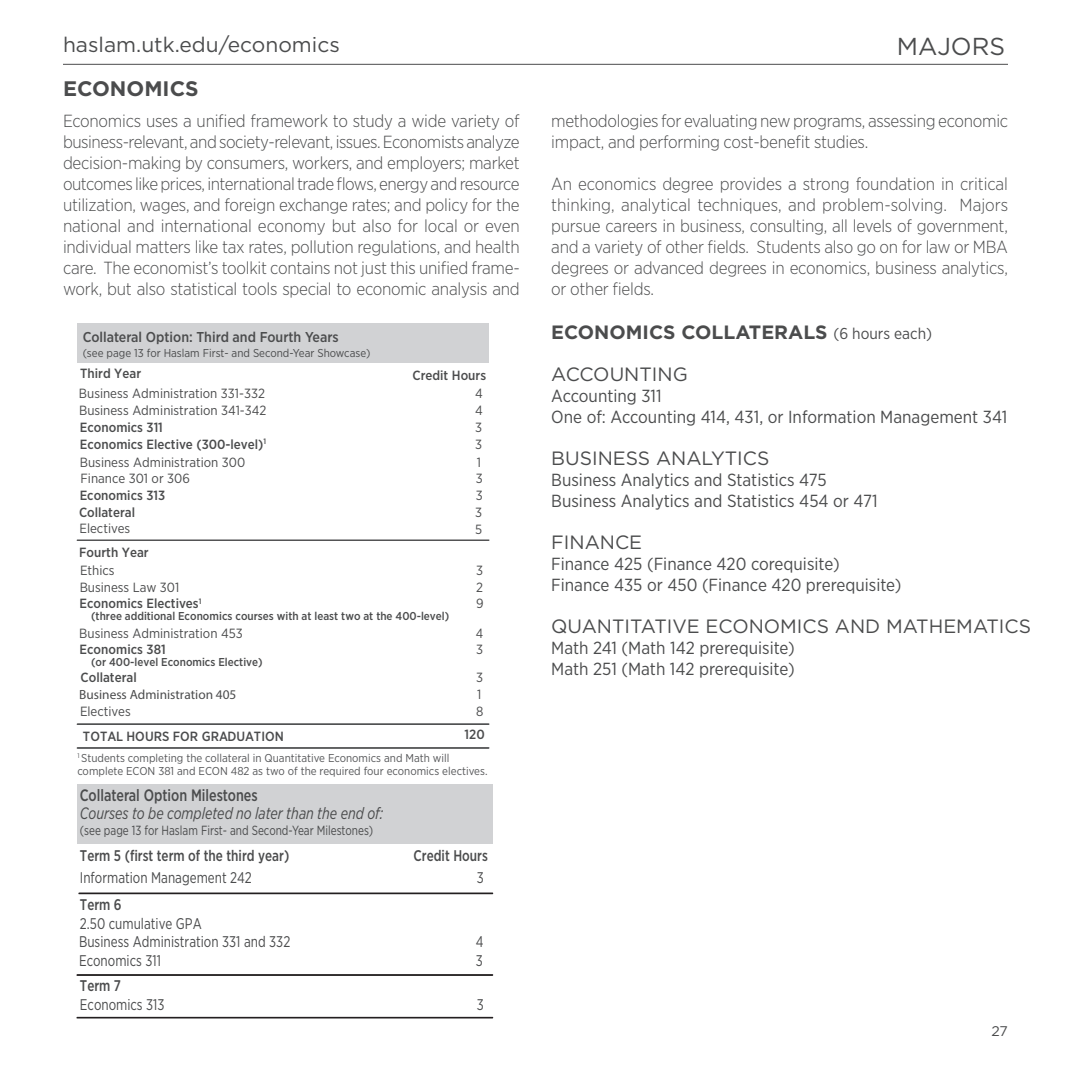
<style>
.page{position:relative;width:1071px;height:1071px;background:#fff}
.page>*{position:absolute;margin:0;border:0;box-sizing:border-box;transform-origin:0 0}
.t1{font:24.5px "Gotham";color:#4b4c4d}
.t2{font:21px "Gotham";color:#4b4c4d}
.t3{font:700 21px "Gotham";color:#4b4c4d}
.Collaterallist{font:19.25px "Gotham";color:#4b4c4d}
.Collateralheads{font:19.25px "Gotham";color:#4b4c4d}
.Subhead3bold{font:700 19.25px "Gotham";color:#4b4c4d}
.Body_text{font:300 17.5px/21px "Gotham Narrow";letter-spacing:-.015em;color:#4b4c4d;text-align:justify}
.Collateralheads-2{font:17.5px "Gotham Narrow";color:#4b4c4d}
.Collaterallist-2{font:17.5px "Gotham Narrow";color:#4b4c4d}
.t4{font:italic 16.62px "Gotham Narrow";color:#4b4c4d;scale:.87 1}
.t5{font:500 16.62px "Gotham Narrow";color:#4b4c4d;scale:.87 1}
.t6{font:15.4px/19.2px "Gotham Narrow";color:#4b4c4d;scale:.87 1}
.t7{font:500 15.4px "Gotham Narrow";color:#4b4c4d;scale:.87 1}
.t8{font:500 14.35px "Gotham Narrow";color:#4b4c4d}
.t9{font:14px "Gotham";color:#4b4c4d}
.t10{font:13.3px/17.3px "Gotham Narrow";color:#4b4c4d}
.t11{font:500 13.3px "Gotham Narrow";color:#4b4c4d}
.t12{font:13.3px "Gotham Narrow";color:#4b4c4d;scale:.87 1}
.t13{font:13.3px "Myriad Pro";color:#4b4c4d}
.t14{font:11.38px/13.7px "Gotham Narrow";color:#57585a}
.t15{font:500 11.38px "Gotham Narrow";color:#4b4c4d}
.t16{font:11.38px "Gotham Narrow";color:#4b4c4d}
.s1{font-family:"Gotham Narrow";font-weight:400;font-size:15.75px}
.s2{font-weight:500}
</style>
<div class="page">
<hr style="left:63px;top:64px;width:945px;height:1px;background:#4b4c4d">
<div style="left:77px;top:323px;width:412px;height:39px;background:#d1d2d4"></div>
<svg style="left:76px;top:540px;width:414px;height:1px"></svg>
<svg style="left:76px;top:723px;width:414px;height:2px"></svg>
<svg style="left:76px;top:747px;width:414px;height:2px"></svg>
<div style="left:77px;top:784px;width:416px;height:60px;background:#d1d2d4"></div>
<svg style="left:76px;top:1017px;width:418px;height:1px"></svg>
<svg style="left:76px;top:974px;width:418px;height:2px"></svg>
<svg style="left:78px;top:893px;width:416px;height:1px"></svg>
<p class="t2" style="left:63px;top:32px;width:278px">haslam.utk.edu/economics</p>
<p class="t3" style="left:63px;top:74px;width:137px">ECONOMICS</p>
<p class="t1" style="left:897px;top:31px;width:110px">MAJORS</p>
<p class="Body_text" style="left:63px;top:110px;width:458px">Economics uses a unified framework to study a wide variety of business-relevant, and society-relevant, issues. Economists analyze decision-making by consumers, workers, and employers; market outcomes like prices, international trade flows, energy and resource utilization, wages, and foreign exchange rates; and policy for the national and international economy but also for local or even individual matters like tax rates, pollution regulations, and health care. The economist’s toolkit contains not just this unified frame&shy;work, but also statistical tools special to economic analysis and</p>
<p class="Body_text" style="left:551px;top:110px;width:458px">methodologies for evaluating new programs, assessing economic impact, and performing cost-benefit studies.</p>
<p class="Body_text" style="left:551px;top:173px;width:458px">An economics degree provides a strong foundation in critical thinking, analytical techniques, and problem-solving. Majors pursue careers in business, consulting, all levels of government, and a variety of other fields. Students also go on for law or MBA degrees or advanced degrees in economics, business analytics, or other fields.</p>
<p class="Subhead3bold" style="left:551px;top:319px;width:382px">ECONOMICS COLLATERALS <span class="s1">(6 hours each)</span></p>
<p class="Collateralheads" style="left:551px;top:361px;width:138px">ACCOUNTING</p>
<p class="Collateralheads-2" style="left:551px;top:385px;width:112px">Accounting 311</p>
<p class="Collateralheads-2" style="left:551px;top:406px;width:458px">One of: Accounting 414, 431, or Information Management 341</p>
<p class="Collateralheads" style="left:551px;top:445px;width:220px">BUSINESS ANALYTICS</p>
<p class="Collateralheads-2" style="left:551px;top:469px;width:277px">Business Analytics and Statistics 475</p>
<p class="Collateralheads-2" style="left:551px;top:490px;width:328px">Business Analytics and Statistics 454 or 471</p>
<p class="Collateralheads" style="left:551px;top:529px;width:92px">FINANCE</p>
<p class="Collaterallist-2" style="left:551px;top:553px;width:290px">Finance 425 (Finance 420 corequisite)</p>
<p class="Collaterallist-2" style="left:551px;top:574px;width:352px">Finance 435 or 450 (Finance 420 prerequisite)</p>
<p class="Collaterallist" style="left:551px;top:613px;width:481px">QUANTITATIVE ECONOMICS AND MATHEMATICS</p>
<p class="Collaterallist-2" style="left:551px;top:637px;width:245px">Math 241 (Math 142 prerequisite)</p>
<p class="Collaterallist-2" style="left:551px;top:658px;width:245px">Math 251 (Math 142 prerequisite)</p>
<p class="t8" style="left:83px;top:328px;width:257px">Collateral Option: Third and Fourth Years</p>
<p class="t16" style="left:83px;top:345px;width:289px">(see page 13 for Haslam First- and Second-Year Showcase)</p>
<p class="t11" style="left:80px;top:365px;width:63px">Third Year</p>
<p class="t11" style="left:412px;top:367px;width:75px">Credit Hours</p>
<p class="t10" style="left:79px;top:384px;width:187px">Business Administration 331-332</p>
<p class="t10" style="left:475px;top:384px;width:9px">4</p>
<p class="t10" style="left:79px;top:402px;width:189px">Business Administration 341-342</p>
<p class="t10" style="left:475px;top:402px;width:9px">4</p>
<p class="t11" style="left:80px;top:419px;width:85px">Economics 311</p>
<p class="t10" style="left:475px;top:419px;width:8px">3</p>
<p class="t11" style="left:80px;top:436px;width:188px">Economics Elective (300-level)<sup>1</sup></p>
<p class="t10" style="left:475px;top:435px;width:8px">3</p>
<p class="t10" style="left:80px;top:453px;width:167px">Business Administration 300</p>
<p class="t10" style="left:477px;top:453px;width:6px">1</p>
<p class="t10" style="left:81px;top:469px;width:111px">Finance 301 or 306</p>
<p class="t10" style="left:476px;top:469px;width:8px">3<br>3</p>
<p class="t11" style="left:80px;top:487px;width:87px">Economics 313</p>
<p class="t11" style="left:79px;top:504px;width:58px">Collateral</p>
<p class="t11" style="left:79px;top:544px;width:71px">Fourth Year</p>
<p class="t10" style="left:475px;top:504px;width:8px">3</p>
<p class="t10" style="left:80px;top:519px;width:52px">Electives</p>
<p class="t10" style="left:475px;top:520px;width:9px">5</p>
<p class="t10" style="left:80px;top:562px;width:36px">Ethics</p>
<p class="t10" style="left:476px;top:562px;width:8px">3</p>
<p class="t10" style="left:476px;top:595px;width:9px">9</p>
<p class="t10" style="left:80px;top:578px;width:101px">Business Law 301</p>
<p class="t10" style="left:476px;top:578px;width:8px">2</p>
<p class="t11" style="left:80px;top:595px;width:123px">Economics Electives<sup>1</sup></p>
<p class="t15" style="left:91px;top:609px;width:360px">(three additional Economics courses with at least two at the 400-level)</p>
<p class="t11" style="left:80px;top:641px;width:88px">Economics 381</p>
<p class="t10" style="left:476px;top:641px;width:8px">3</p>
<p class="t15" style="left:91px;top:655px;width:173px">(or 400-level Economics Elective)</p>
<p class="t10" style="left:79px;top:624px;width:165px">Business Administration 453</p>
<p class="t10" style="left:476px;top:624px;width:9px">4</p>
<p class="t11" style="left:81px;top:669px;width:58px">Collateral</p>
<p class="t10" style="left:476px;top:669px;width:8px">3</p>
<p class="t13" style="left:79px;top:686px;width:159px">Business Administration 405</p>
<p class="t10" style="left:477px;top:685px;width:6px">1</p>
<p class="t10" style="left:80px;top:703px;width:52px">Electives</p>
<p class="t10" style="left:476px;top:702px;width:9px">8</p>
<p class="t11" style="left:83px;top:728px;width:203px">TOTAL HOURS FOR GRADUATION</p>
<p class="t11" style="left:465px;top:726px;width:22px">120</p>
<p class="t14" style="left:77px;top:751px;width:412px"><sup>1</sup> Students completing the collateral in Quantitative Economics and Math will complete ECON 381 and ECON 482 as two of the required four economics electives.</p>
<p class="t5" style="left:80px;top:785px;width:206px">Collateral Option Milestones</p>
<p class="t4" style="left:80px;top:803px;width:350px">Courses to be completed no later than the end of:</p>
<p class="t12" style="left:80px;top:822px;width:339px">(see page 13 for Haslam First- and Second-Year Milestones)</p>
<p class="t7" style="left:80px;top:846px;width:242px">Term 5 (first term of the third year)</p>
<p class="t7" style="left:414px;top:846px;width:87px">Credit Hours</p>
<p class="t6" style="left:80px;top:868px;width:199px">Information Management 242</p>
<p class="t6" style="left:477px;top:868px;width:10px">3</p>
<p class="t7" style="left:80px;top:895px;width:50px">Term 6</p>
<p class="t6" style="left:79px;top:932px;width:244px">Business Administration 331 and 332</p>
<p class="t6" style="left:476px;top:932px;width:10px">4</p>
<p class="t6" style="left:80px;top:975px;width:99px"><span class="s2">Term 7<br></span>Economics 313</p>
<p class="t6" style="left:80px;top:914px;width:142px">2.50 cumulative GPA</p>
<p class="t6" style="left:79px;top:950px;width:96px">Economics 311</p>
<p class="t6" style="left:476px;top:950px;width:10px">3</p>
<p class="t6" style="left:477px;top:995px;width:10px">3</p>
<p class="t9" style="left:991px;top:1022px;width:18px">27</p>
</div>
